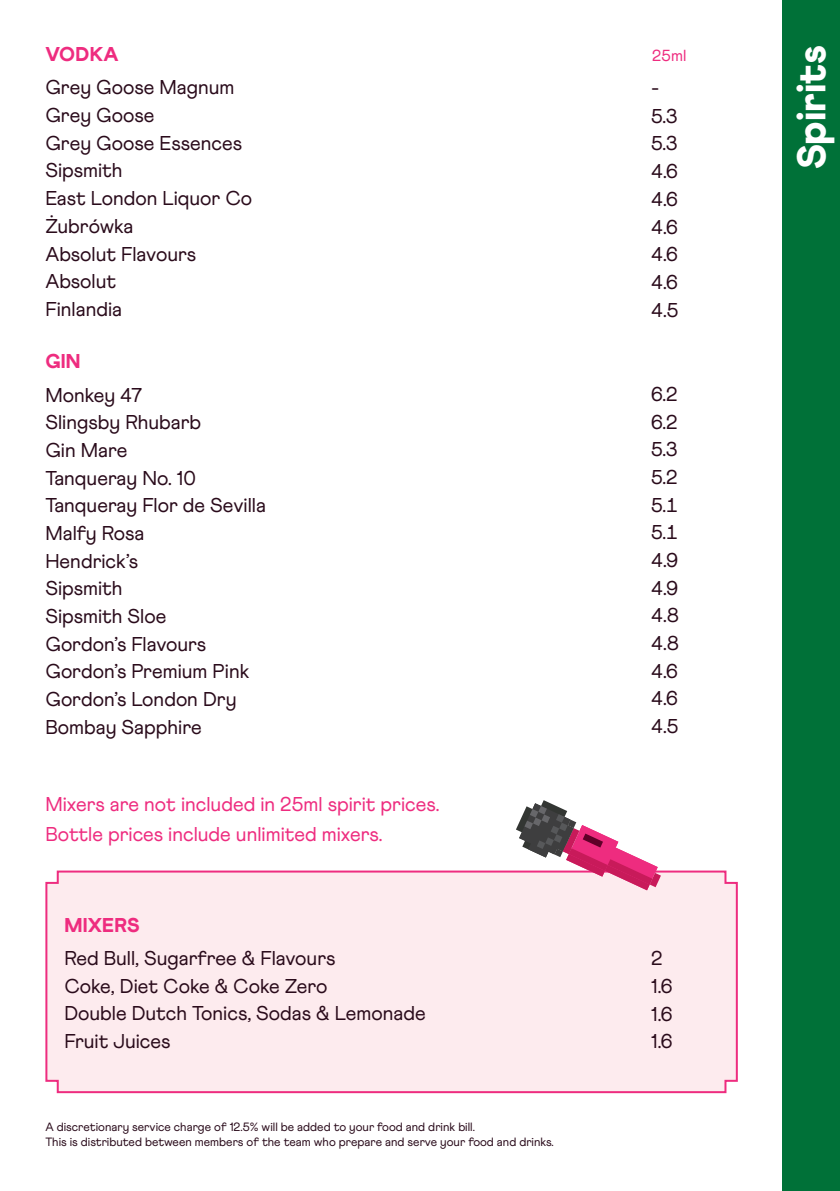
<style>
.page{position:relative;width:840px;height:1191px;background:#fff}
.page>*{position:absolute;margin:0;border:0;box-sizing:border-box;transform-origin:0 0}
.Section{font:900 40px "Athletics";color:#fff}
.Drink{font:20px "Athletics";color:#2a0b1b}
.Drink-2{font:20px/30px "Athletics";color:#ee2c7f}
.Drink_Type{font:900 20px "Athletics";letter-spacing:.01em;color:#ee2c7f}
.Drink_Type-2{font:16px "Athletics";color:#ee2c7f}
.Small_Print{font:12px/15px "Athletics";color:#2a0b1b}
</style>
<div class="page">
<div style="left:45px;top:870px;width:693px;height:224px;background:#fdebee"></div>
<div style="left:781px;top:0;width:58px;height:1191px;background:#007138"></div>
<svg style="left:515px;top:800px;width:145px;height:90px"></svg>
<p class="Drink_Type" style="left:45px;top:42px;width:75px">VODKA</p>
<p class="Drink_Type-2" style="left:651px;top:46px;width:36px">25ml</p>
<p class="Drink" style="left:45px;top:76px;width:190px">Grey Goose Magnum</p>
<p class="Drink" style="left:45px;top:104px;width:111px">Grey Goose</p>
<p class="Drink" style="left:45px;top:131px;width:198px">Grey Goose Essences</p>
<p class="Drink" style="left:45px;top:159px;width:79px">Sipsmith</p>
<p class="Drink" style="left:45px;top:187px;width:208px">East London Liquor Co</p>
<p class="Drink" style="left:45px;top:214px;width:89px">Żubrówka</p>
<p class="Drink" style="left:45px;top:242px;width:152px">Absolut Flavours</p>
<p class="Drink" style="left:45px;top:270px;width:72px">Absolut</p>
<p class="Drink" style="left:45px;top:297px;width:78px">Finlandia</p>
<p class="Drink_Type" style="left:45px;top:349px;width:37px">GIN</p>
<p class="Drink" style="left:45px;top:383px;width:99px">Monkey 47</p>
<p class="Drink" style="left:45px;top:411px;width:157px">Slingsby Rhubarb</p>
<p class="Drink" style="left:45px;top:438px;width:84px">Gin Mare</p>
<p class="Drink" style="left:45px;top:466px;width:152px">Tanqueray No. 10</p>
<p class="Drink" style="left:45px;top:494px;width:222px">Tanqueray Flor de Sevilla</p>
<p class="Drink" style="left:45px;top:521px;width:100px">Malfy Rosa</p>
<p class="Drink" style="left:45px;top:549px;width:94px">Hendrick’s</p>
<p class="Drink" style="left:45px;top:577px;width:79px">Sipsmith</p>
<p class="Drink" style="left:45px;top:604px;width:122px">Sipsmith Sloe</p>
<p class="Drink" style="left:45px;top:632px;width:162px">Gordon’s Flavours</p>
<p class="Drink" style="left:45px;top:660px;width:205px">Gordon’s Premium Pink</p>
<p class="Drink" style="left:45px;top:687px;width:192px">Gordon’s London Dry</p>
<p class="Drink" style="left:45px;top:715px;width:158px">Bombay Sapphire</p>
<p class="Drink" style="left:651px;top:77px;width:10px">-</p>
<p class="Drink" style="left:651px;top:104px;width:28px">5.3</p>
<p class="Drink" style="left:651px;top:132px;width:28px">5.3</p>
<p class="Drink" style="left:651px;top:160px;width:28px">4.6</p>
<p class="Drink" style="left:651px;top:187px;width:28px">4.6</p>
<p class="Drink" style="left:651px;top:215px;width:28px">4.6</p>
<p class="Drink" style="left:651px;top:243px;width:28px">4.6</p>
<p class="Drink" style="left:651px;top:270px;width:28px">4.6</p>
<p class="Drink" style="left:651px;top:298px;width:29px">4.5</p>
<p class="Drink" style="left:651px;top:382px;width:28px">6.2</p>
<p class="Drink" style="left:651px;top:410px;width:28px">6.2</p>
<p class="Drink" style="left:651px;top:438px;width:28px">5.3</p>
<p class="Drink" style="left:651px;top:465px;width:28px">5.2</p>
<p class="Drink" style="left:651px;top:493px;width:28px">5.1</p>
<p class="Drink" style="left:651px;top:521px;width:28px">5.1</p>
<p class="Drink" style="left:651px;top:548px;width:28px">4.9</p>
<p class="Drink" style="left:651px;top:576px;width:28px">4.9</p>
<p class="Drink" style="left:651px;top:604px;width:29px">4.8</p>
<p class="Drink" style="left:651px;top:631px;width:29px">4.8</p>
<p class="Drink" style="left:651px;top:659px;width:28px">4.6</p>
<p class="Drink" style="left:651px;top:687px;width:28px">4.6</p>
<p class="Drink" style="left:651px;top:714px;width:29px">4.5</p>
<p class="Drink-2" style="left:45px;top:789px;width:395px">Mixers are not included in 25ml spirit prices.<br>Bottle prices include unlimited mixers.</p>
<p class="Drink_Type" style="left:64px;top:912px;width:76px">MIXERS</p>
<p class="Drink" style="left:64px;top:946px;width:272px">Red Bull, Sugarfree &amp; Flavours</p>
<p class="Drink" style="left:64px;top:974px;width:264px">Coke, Diet Coke &amp; Coke Zero</p>
<p class="Drink" style="left:64px;top:1001px;width:362px">Double Dutch Tonics, Sodas &amp; Lemonade</p>
<p class="Drink" style="left:64px;top:1029px;width:107px">Fruit Juices</p>
<p class="Small_Print" style="left:45px;top:1119px;width:509px">A discretionary service charge of 12.5% will be added to your food and drink bill.<br>This is distributed between members of the team who prepare and serve your food and drinks.</p>
<p class="Drink" style="left:651px;top:947px;width:13px">2</p>
<p class="Drink" style="left:651px;top:974px;width:23px">1.6</p>
<p class="Drink" style="left:651px;top:1002px;width:23px">1.6</p>
<p class="Drink" style="left:651px;top:1030px;width:23px">1.6</p>
<p class="Section" style="left:786px;top:169px;width:126px;rotate:-90deg">Spirits</p>
</div>
